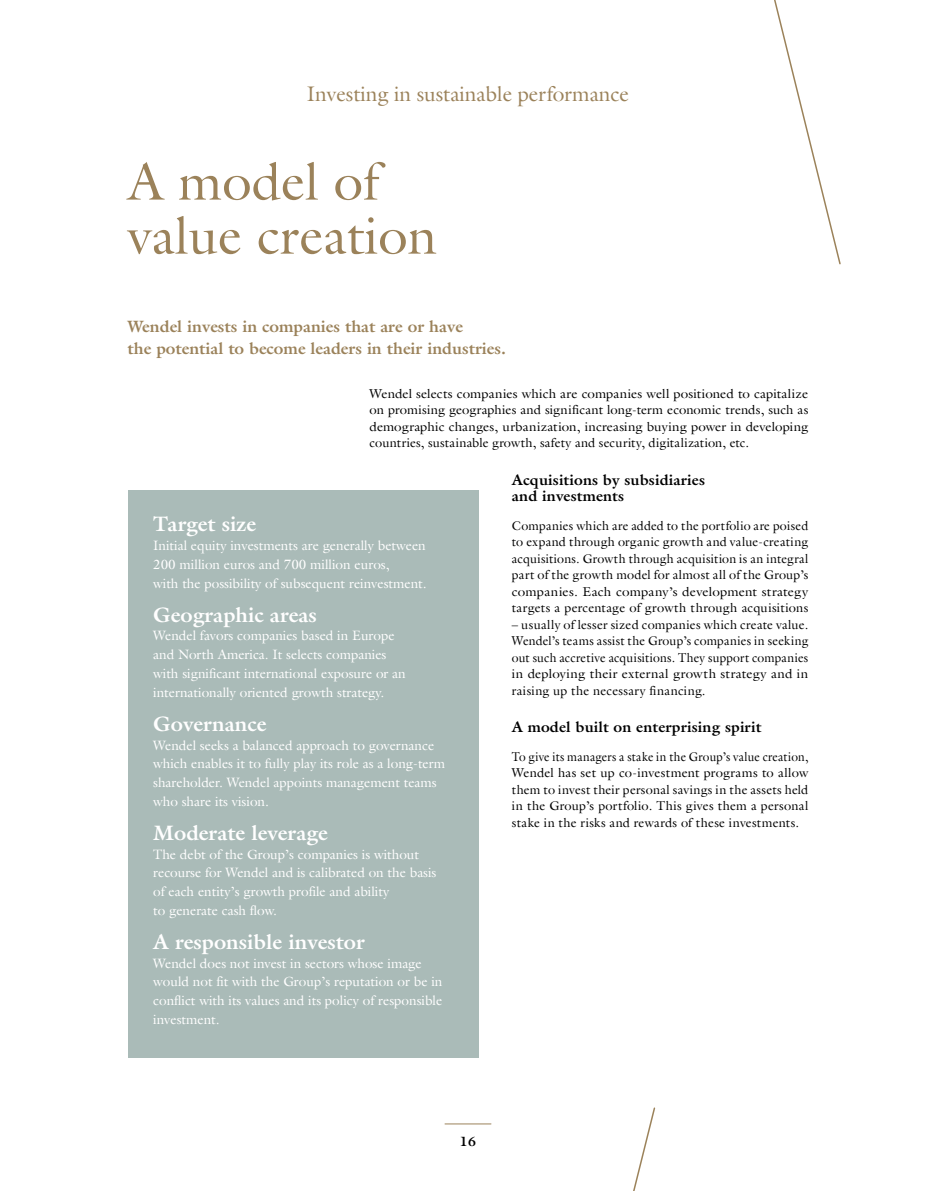
<style>
.page{position:relative;width:936px;height:1191px;background:#fff}
.page>*{position:absolute;margin:0;border:0;box-sizing:border-box;transform-origin:0 0}
.t1{font:52.5px/54px "Galliard LT";color:#9b825a}
.t2{font:700 21px "Galliard Pro";color:#fff}
.t3{font:21px "Galliard LT";color:#9b825a}
.t4{font:700 16.5px/22.5px "Galliard Pro";color:#9b825a}
.t5{font:700 15px/16.5px "Galliard Pro";letter-spacing:.01em;color:#000}
.t6{font:13.5px/18.8px "Galliard LT";color:#fff}
.t7{font:700 13.5px "Galliard Pro";color:#000}
.t8{font:12.75px/16.5px "Galliard LT";letter-spacing:.02em;color:#000;text-align:justify}
.t9{font:12.75px/16.5px "Galliard LT";letter-spacing:.02em;color:#000;text-align:justify;scale:1.05 1}
.t10{font:12.75px/16.5px "Galliard LT";letter-spacing:.02em;color:#000;text-align:justify;scale:.93 1}
</style>
<div class="page">
<hr style="left:445px;top:1123px;width:46px;height:1px;background:#9b825a">
<div style="left:128px;top:491px;width:350px;height:567px;background:#aabbb8"></div>
<svg style="left:633px;top:1107px;width:23px;height:84px"></svg>
<svg style="left:774px;top:0;width:67px;height:265px"></svg>
<h2 class="t3" style="left:307px;top:80px;width:324px">Investing in sustainable performance</h2>
<h1 class="t1" style="left:128px;top:154px;width:311px">A model of value creation</h1>
<p class="t4" style="left:128px;top:314px;width:380px">Wendel invests in companies that are or have<br>the potential to become leaders in their industries.</p>
<p class="t9" style="left:369px;top:385px;width:419px">Wendel selects companies which are companies well positioned to capitalize on promising geographies and significant long-term economic trends, such as demographic changes, urbanization, increasing buying power in developing countries, sustainable growth, safety and security, digitalization, etc.</p>
<p class="t5" style="left:512px;top:471px;width:195px">Acquisitions by subsidiaries and investments</p>
<p class="t8" style="left:512px;top:517px;width:298px">Companies which are added to the portfolio are poised to expand through organic growth and value-creating acquisitions. Growth through acquisition is an integral part of the growth model for almost all of the Group’s companies. Each company’s development strategy targets a percentage of growth through acquisitions</p>
<p class="t8" style="left:512px;top:616px;width:298px">– usually of lesser sized companies which create value.<br>Wendel’s teams assist the Group’s companies in seeking out such accretive acquisitions. They support companies in deploying their external growth strategy and in raising up the necessary financing.</p>
<p class="t5" style="left:512px;top:718px;width:251px">A model built on enterprising spirit</p>
<p class="t10" style="left:512px;top:748px;width:320px">To give its managers a stake in the Group’s value creation, Wendel has set up co-investment programs to allow them to invest their personal savings in the assets held in the Group’s portfolio. This gives them a personal stake in the risks and rewards of these investments.</p>
<h2 class="t2" style="left:153px;top:510px;width:105px">Target size</h2>
<p class="t6" style="left:153px;top:536px;width:275px">Initial equity investments are generally between<br>200 million euros and 700 million euros,<br>with the possibility of subsequent reinvestment.</p>
<h2 class="t2" style="left:153px;top:601px;width:165px">Geographic areas</h2>
<p class="t6" style="left:153px;top:626px;width:254px">Wendel favors companies based in Europe and North America. It selects companies with significant international exposure or an internationally oriented growth strategy.</p>
<h2 class="t2" style="left:153px;top:710px;width:115px">Governance</h2>
<p class="t6" style="left:153px;top:735px;width:293px">Wendel seeks a balanced approach to governance which enables it to fully play its role as a long-term shareholder. Wendel appoints management teams who share its vision.</p>
<h2 class="t2" style="left:153px;top:819px;width:176px">Moderate leverage</h2>
<p class="t6" style="left:153px;top:844px;width:285px">The debt of the Group’s companies is without recourse for Wendel and is calibrated on the basis of each entity’s growth profile and ability<br>to generate cash flow.</p>
<h2 class="t2" style="left:153px;top:928px;width:213px">A responsible investor</h2>
<p class="t6" style="left:153px;top:953px;width:291px">Wendel does not invest in sectors whose image would not fit with the Group’s reputation or be in conflict with its values and its policy of responsible investment.</p>
<p class="t7" style="left:460px;top:1132px;width:18px">16</p>
</div>
